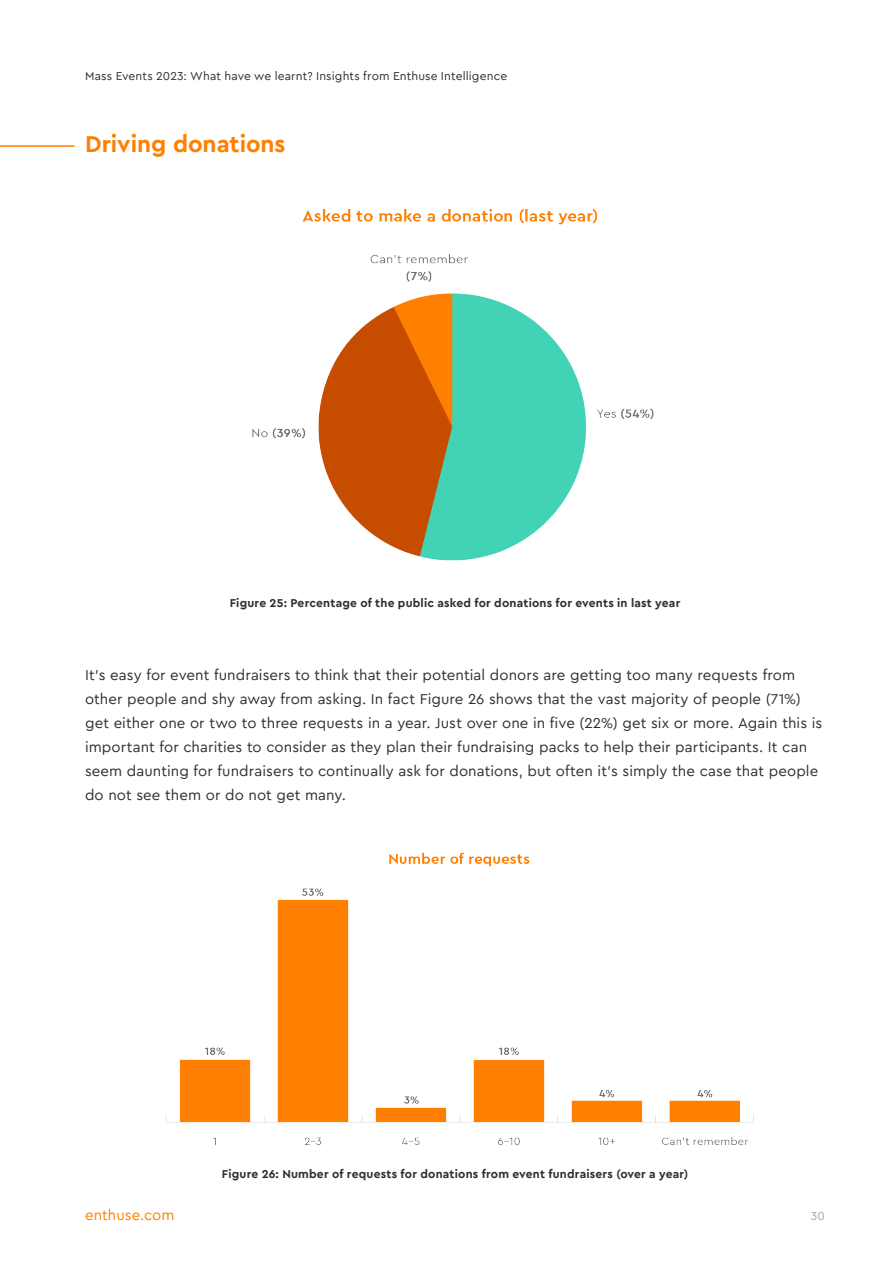
<style>
.page{position:relative;width:893px;height:1263px;background:#fff}
.page>*{position:absolute;margin:0;border:0;box-sizing:border-box;transform-origin:0 0}
.t1{font:700 24px "Cera Pro";color:#ff7f00}
.t2{font:15px/24px "Cera Pro";letter-spacing:.005em;color:#2b3035}
.t3{font:15px "Cera Pro";color:#ff7f00}
.t4{font:700 12px "Cera Pro";letter-spacing:.015em;color:#2b3035}
.t5{font:12px "Cera Pro";letter-spacing:.01em;color:#2b3035}
.t6{font:12px "Cera Pro";color:#a0a6ac}
</style>
<div class="page">
<hr style="left:0;top:145px;width:74px;height:2px;background:#ff7f00">
<img style="left:252px;top:209px;width:402px;height:352px">
<img style="left:165px;top:852px;width:588px;height:293px">
<p class="t5" style="left:85px;top:68px;width:424px">Mass Events 2023: What have we learnt? Insights from Enthuse Intelligence</p>
<h1 class="t1" style="left:85px;top:128px;width:202px">Driving donations</h1>
<p class="t4" style="left:230px;top:594px;width:452px">Figure 25: Percentage of the public asked for donations for events in last year</p>
<p class="t2" style="left:85px;top:662px;width:739px">It’s easy for event fundraisers to think that their potential donors are getting too many requests from other people and shy away from asking. In fact Figure 26 shows that the vast majority of people (71%) get either one or two to three requests in a year. Just over one in five (22%) get six or more. Again this is important for charities to consider as they plan their fundraising packs to help their participants. It can seem daunting for fundraisers to continually ask for donations, but often it’s simply the case that people do not see them or do not get many.</p>
<p class="t4" style="left:222px;top:1166px;width:468px">Figure 26: Number of requests for donations from event fundraisers (over a year)</p>
<p class="t3" style="left:85px;top:1205px;width:91px">enthuse.com</p>
<p class="t6" style="left:811px;top:1208px;width:15px">30</p>
</div>
